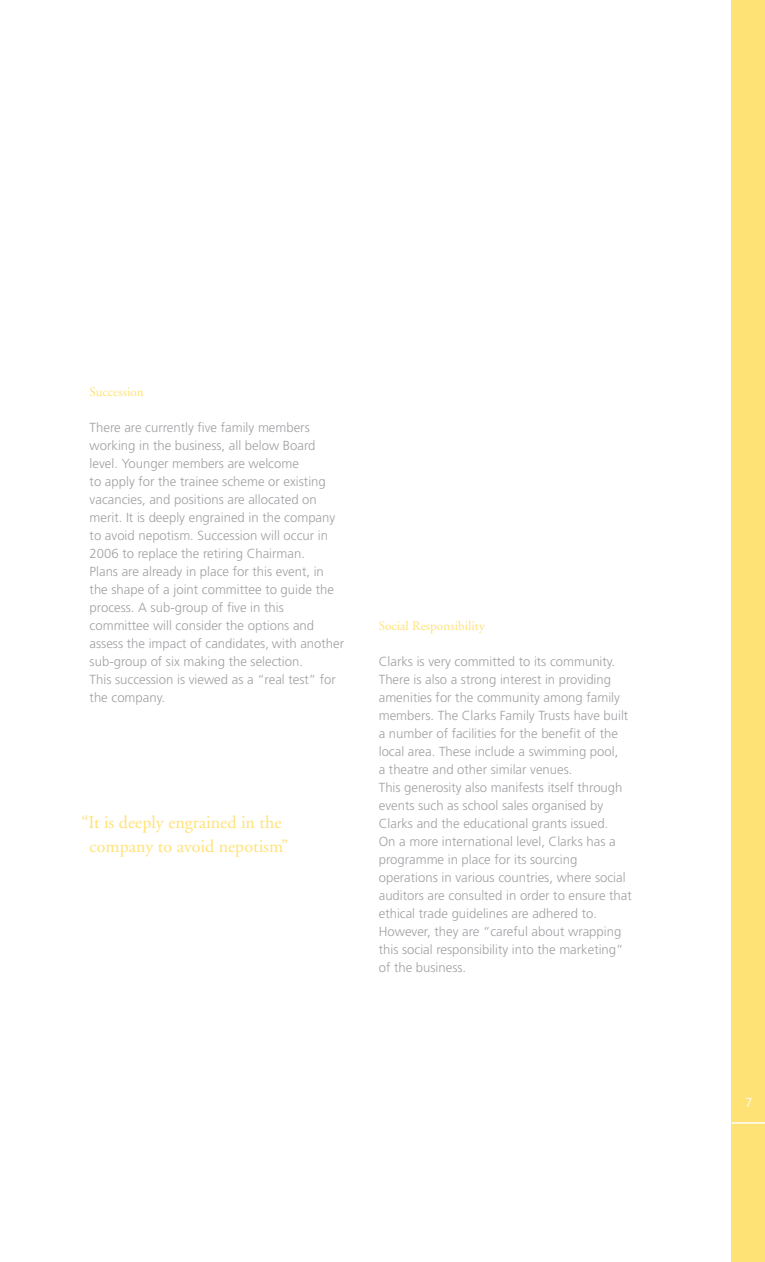
<style>
.page{position:relative;width:765px;height:1262px;background:#fff}
.page>*{position:absolute;margin:0;border:0;box-sizing:border-box;transform-origin:0 0}
.t1{font:18px/24px "Adobe Garamond";color:#ffe275;text-align:center}
.t2{font:300 13.2px/18px "Frutiger";color:#a1a1a5}
.t3{font:13.2px "Adobe Garamond";letter-spacing:.005em;color:#ffe275}
.t4{font:300 13.2px "Frutiger";color:#fff}
</style>
<div class="page">
<div style="left:732px;top:0;width:33px;height:1261px;background:#ffe275"></div>
<hr style="left:732px;top:1122px;width:33px;height:1px;background:#fff">
<p class="t3" style="left:90px;top:386px;width:56px">Succession</p>
<p class="t2" style="left:90px;top:419px;width:256px">There are currently five family members working in the business, all below Board level. Younger members are welcome<br>to apply for the trainee scheme or existing vacancies, and positions are allocated on merit. It is deeply engrained in the company to avoid nepotism. Succession will occur in 2006 to replace the retiring Chairman.<br>Plans are already in place for this event, in the shape of a joint committee to guide the process. A sub-group of five in this committee will consider the options and assess the impact of candidates, with another sub-group of six making the selection.<br>This succession is viewed as a “real test” for the company.</p>
<h1 class="t1" style="left:82px;top:812px;width:208px">“It is deeply engrained in the company to avoid nepotism”</h1>
<p class="t3" style="left:379px;top:620px;width:107px">Social Responsibility</p>
<p class="t2" style="left:379px;top:653px;width:255px">Clarks is very committed to its community.<br>There is also a strong interest in providing amenities for the community among family members. The Clarks Family Trusts have built a number of facilities for the benefit of the local area. These include a swimming pool,<br>a theatre and other similar venues.<br>This generosity also manifests itself through events such as school sales organised by Clarks and the educational grants issued.<br>On a more international level, Clarks has a programme in place for its sourcing operations in various countries, where social auditors are consulted in order to ensure that ethical trade guidelines are adhered to.<br>However, they are “careful about wrapping this social responsibility into the marketing” of the business.</p>
<p class="t4" style="left:745px;top:1097px;width:9px">7</p>
</div>
